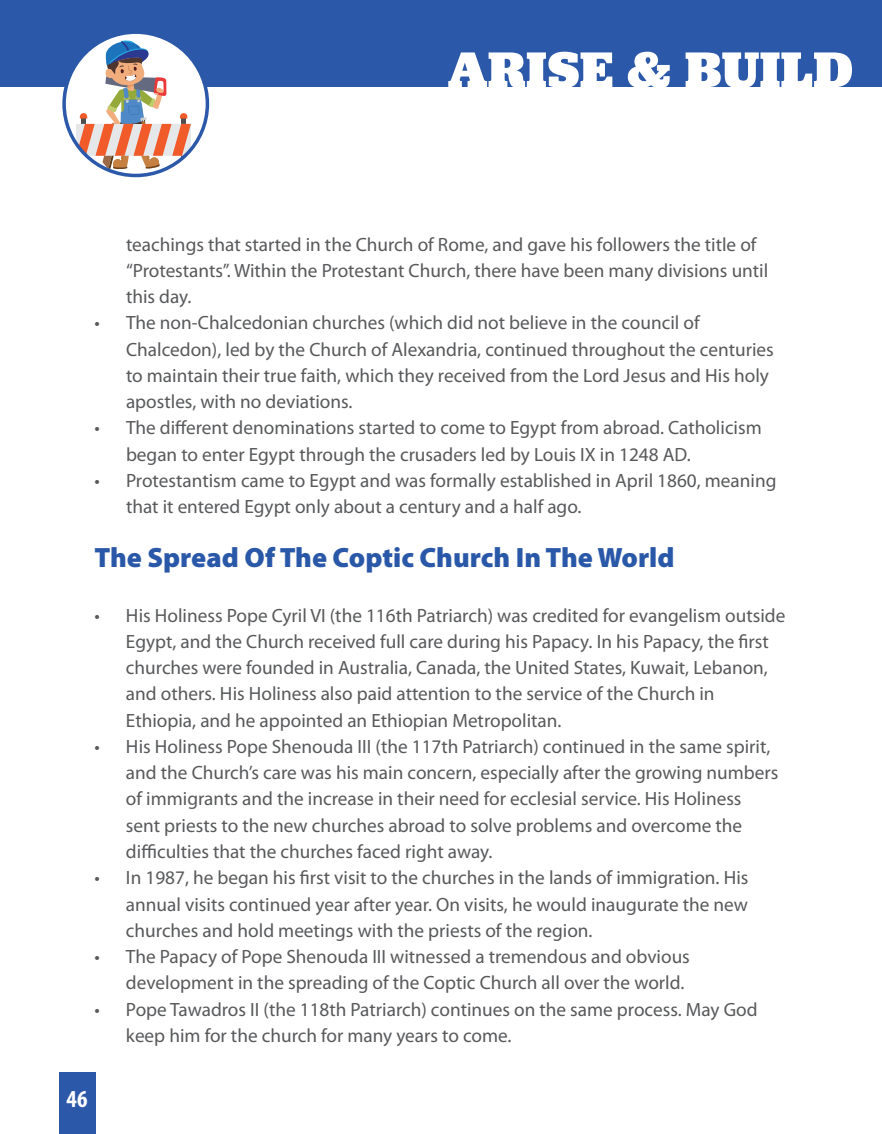
<style>
.page{position:relative;width:882px;height:1134px;background:#fff}
.page>*{position:absolute;margin:0;border:0;box-sizing:border-box;transform-origin:0 0}
.t1{font:900 52.5px "Jubilat";letter-spacing:.01em;color:#fff}
.t2{font:900 28px "Myriad Pro";color:#2a58a8}
.t3{font:700 condensed 24.5px "Myriad Pro";color:#fff}
.t4{font:19.25px/26.2px "Myriad Pro";color:#58595b}
</style>
<div class="page">
<div style="left:0;top:0;width:882px;height:87px;background:#2b58a8"></div>
<div style="left:64px;top:32px;width:143px;height:143px;background:#fff;border-radius:50%"></div>
<svg style="left:76px;top:35px;width:115px;height:140px"></svg>
<div style="left:62px;top:30px;width:147px;height:147px;border:4px solid #2b58a8;border-radius:50%"></div>
<div style="left:59px;top:1072px;width:37px;height:62px;background:#2b58a8"></div>
<h1 class="t1" style="left:448px;top:35px;width:407px">ARISE &amp; BUILD</h1>
<p class="t4" style="left:126px;top:231px;width:644px">teachings that started in the Church of Rome, and gave his followers the title of “Protestants”. Within the Protestant Church, there have been many divisions until this day.</p>
<p class="t4" style="left:126px;top:310px;width:649px;text-indent:-31px">• The non-Chalcedonian churches (which did not believe in the council of Chalcedon), led by the Church of Alexandria, continued throughout the centuries to maintain their true faith, which they received from the Lord Jesus and His holy apostles, with no deviations.</p>
<p class="t4" style="left:126px;top:415px;width:637px;text-indent:-31px">• The different denominations started to come to Egypt from abroad. Catholicism began to enter Egypt through the crusaders led by Louis IX in 1248 AD.</p>
<p class="t4" style="left:126px;top:467px;width:652px;text-indent:-31px">• Protestantism came to Egypt and was formally established in April 1860, meaning that it entered Egypt only about a century and a half ago.</p>
<h2 class="t2" style="left:94px;top:539px;width:582px">The Spread Of The Coptic Church In The World</h2>
<p class="t4" style="left:126px;top:602px;width:661px;text-indent:-31px">• His Holiness Pope Cyril VI (the 116th Patriarch) was credited for evangelism outside Egypt, and the Church received full care during his Papacy. In his Papacy, the first churches were founded in Australia, Canada, the United States, Kuwait, Lebanon, and others. His Holiness also paid attention to the service of the Church in Ethiopia, and he appointed an Ethiopian Metropolitan.</p>
<p class="t4" style="left:126px;top:733px;width:654px;text-indent:-31px">• His Holiness Pope Shenouda III (the 117th Patriarch) continued in the same spirit, and the Church’s care was his main concern, especially after the growing numbers of immigrants and the increase in their need for ecclesial service. His Holiness sent priests to the new churches abroad to solve problems and overcome the difficulties that the churches faced right away.</p>
<p class="t4" style="left:126px;top:864px;width:624px;text-align:justify;text-indent:-31px">• In 1987, he began his first visit to the churches in the lands of immigration. His annual visits continued year after year. On visits, he would inaugurate the new churches and hold meetings with the priests of the region.</p>
<p class="t4" style="left:94px;top:943px;width:597px;text-align:right">• The Papacy of Pope Shenouda III witnessed a tremendous and obvious development in the spreading of the Coptic Church all over the world.</p>
<p class="t4" style="left:126px;top:996px;width:633px;text-indent:-31px">• Pope Tawadros II (the 118th Patriarch) continues on the same process. May God keep him for the church for many years to come.</p>
<p class="t3" style="left:67px;top:1083px;width:22px">46</p>
</div>
